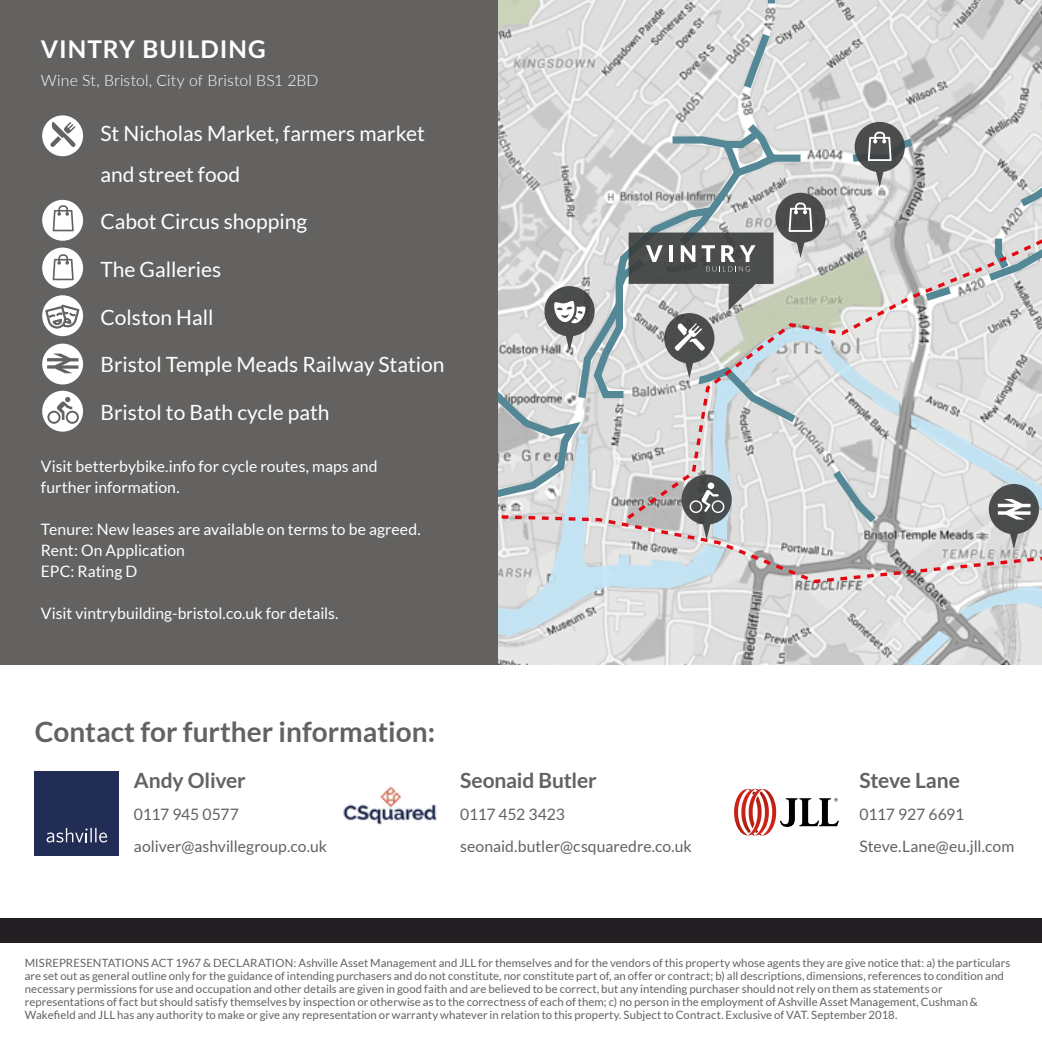
<style>
.page{position:relative;width:1042px;height:1042px;background:#fff}
.page>*{position:absolute;margin:0;border:0;box-sizing:border-box;transform-origin:0 0}
.t1{font:700 28px "Lato";color:#636261}
.t2{font:700 24.5px "Lato";letter-spacing:.04em;color:#fff}
.t3{font:21px/40.2px "Lato";color:#fff}
.t4{font:700 21px "Lato";letter-spacing:-.005em;color:#636261}
.t5{font:15.75px/21px "Lato";color:#fff}
.t6{font:15.75px/31.5px "Lato";color:#636261}
.t7{font:300 15.75px "Lato";letter-spacing:.01em;color:#fff}
.t8{font:11.38px/13.1px "Lato";letter-spacing:.005em;color:#636261}
</style>
<div class="page">
<img style="left:497px;top:0;width:545px;height:665px">
<svg style="left:497px;top:585px;width:228px;height:71px;background:#d6dbdd"></svg>
<svg style="left:906px;top:631px;width:44px;height:34px"></svg>
<svg style="left:959px;top:587px;width:83px;height:78px;background:#cfd4d6"></svg>
<svg style="left:497px;top:0;width:42px;height:35px"></svg>
<svg style="left:497px;top:254px;width:47px;height:258px;background:#cacece"></svg>
<svg style="left:768px;top:0;width:7px;height:3px"></svg>
<svg style="left:738px;top:26px;width:37px;height:70px;background:#c6cfd0"></svg>
<svg style="left:497px;top:512px;width:545px;height:73px;background:#d2d2d5"></svg>
<svg style="left:544px;top:113px;width:498px;height:460px;background:#c7c9c9"></svg>
<div style="left:0;top:0;width:497px;height:665px;background:#636261"></div>
<img style="left:343px;top:787px;width:94px;height:38px">
<div style="left:35px;top:771px;width:84px;height:84px;background:#222d56"></div>
<svg style="left:46px;top:828px;width:61px;height:14px"></svg>
<svg style="left:734px;top:789px;width:105px;height:46px"></svg>
<div style="left:0;top:918px;width:1042px;height:25px;background:#231e21"></div>
<div style="left:42px;top:115px;width:41px;height:41px;background:#fff;border-radius:50%"></div>
<svg style="left:42px;top:122px;width:41px;height:310px"></svg>
<h2 class="t2" style="left:41px;top:35px;width:226px">VINTRY BUILDING</h2>
<h3 class="t7" style="left:41px;top:70px;width:279px">Wine St, Bristol, City of Bristol BS1 2BD</h3>
<h3 class="t3" style="left:100px;top:113px;width:326px">St Nicholas Market, farmers market and street food</h3>
<h3 class="t3" style="left:100px;top:201px;width:208px">Cabot Circus shopping</h3>
<h3 class="t3" style="left:100px;top:249px;width:122px">The Galleries</h3>
<h3 class="t3" style="left:100px;top:297px;width:115px">Colston Hall</h3>
<h3 class="t3" style="left:100px;top:344px;width:346px">Bristol Temple Meads Railway Station</h3>
<h3 class="t3" style="left:100px;top:392px;width:231px">Bristol to Bath cycle path</h3>
<h3 class="t5" style="left:41px;top:456px;width:338px">Visit betterbybike.info for cycle routes, maps and further information.</h3>
<h3 class="t5" style="left:41px;top:519px;width:381px">Tenure: New leases are available on terms to be agreed.<br>Rent: On Application<br>EPC: Rating D</h3>
<h3 class="t5" style="left:41px;top:603px;width:299px">Visit vintrybuilding-bristol.co.uk for details.</h3>
<h1 class="t1" style="left:35px;top:716px;width:402px">Contact for further information:</h1>
<h3 class="t4" style="left:134px;top:769px;width:113px">Andy Oliver</h3>
<h3 class="t6" style="left:134px;top:798px;width:195px">0117 945 0577 aoliver@ashvillegroup.co.uk</h3>
<h3 class="t4" style="left:460px;top:769px;width:138px">Seonaid Butler</h3>
<h3 class="t6" style="left:460px;top:798px;width:233px">0117 452 3423 seonaid.butler@csquaredre.co.uk</h3>
<h3 class="t4" style="left:859px;top:769px;width:102px">Steve Lane</h3>
<h3 class="t6" style="left:859px;top:798px;width:156px">0117 927 6691<br>Steve.Lane@eu.jll.com</h3>
<p class="t8" style="left:25px;top:956px;width:987px">MISREPRESENTATIONS ACT 1967 &amp; DECLARATION: Ashville Asset Management and JLL for themselves and for the vendors of this property whose agents they are give notice that: a) the particulars are set out as general outline only for the guidance of intending purchasers and do not constitute, nor constitute part of, an offer or contract; b) all descriptions, dimensions, references to condition and necessary permissions for use and occupation and other details are given in good faith and are believed to be correct, but any intending purchaser should not rely on them as statements or representations of fact but should satisfy themselves by inspection or otherwise as to the correctness of each of them; c) no person in the employment of Ashville Asset Management, Cushman &amp; Wakefield and JLL has any authority to make or give any representation or warranty whatever in relation to this property. Subject to Contract. Exclusive of VAT. September 2018.</p>
</div>
